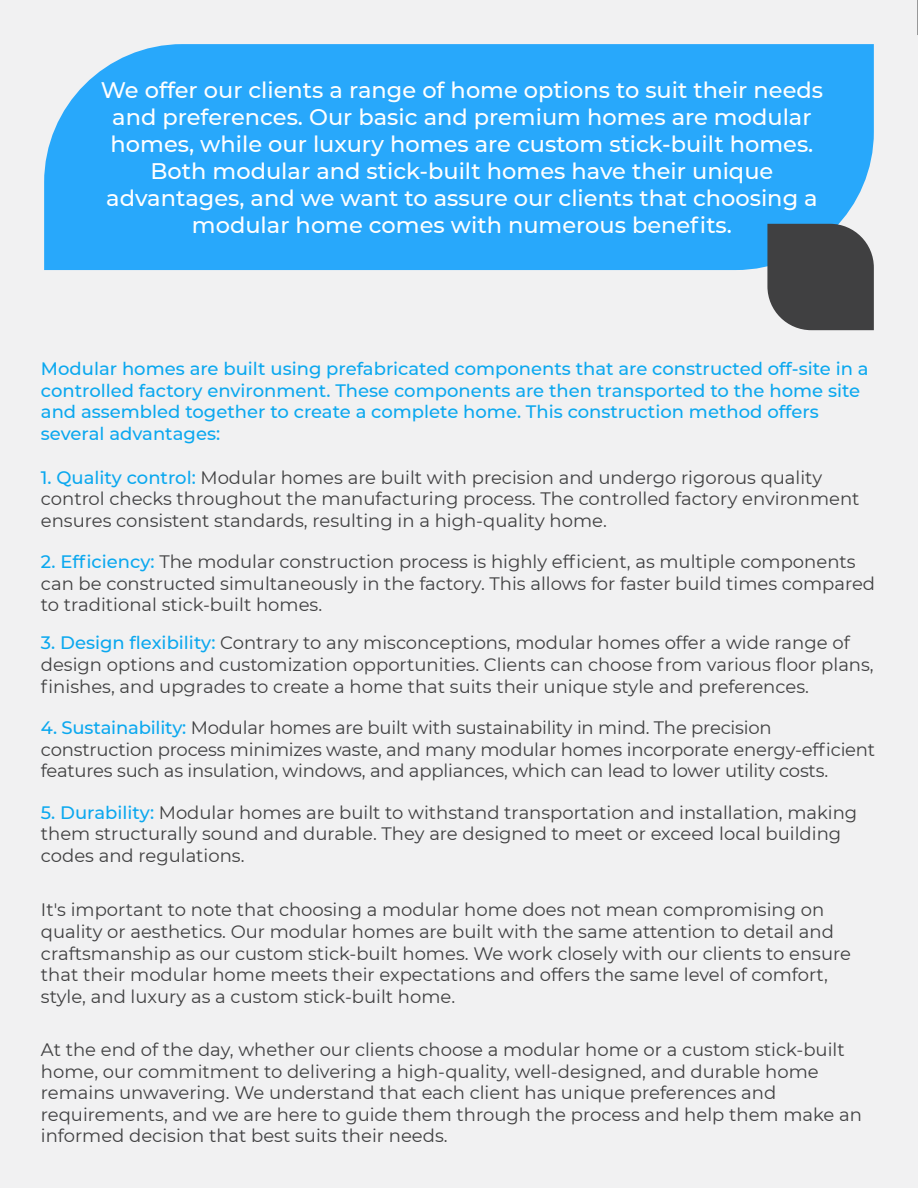
<style>
.page{position:relative;width:918px;height:1188px;background:#f1f1f2}
.page>*{position:absolute;margin:0;border:0;box-sizing:border-box;transform-origin:0 0}
.t1{font:500 22.5px/27px "Montserrat";color:#fff;text-align:center}
.t2{font:18px/21.6px "Montserrat";color:#404041}
.t3{font:500 18px/21.6px "Montserrat";color:#0ba8ef}
.s1{font-weight:500;color:#0ba8ef}
</style>
<div class="page">
<hr style="left:917px;top:0;width:1px;height:35px;background:#404041">
<div style="left:44px;top:44px;width:830px;height:226px;background:#28a8fb"></div>
<svg style="left:767px;top:224px;width:107px;height:106px;background:#4d4d4e"></svg>
<p class="t1" style="left:101px;top:76px;width:724px">We offer our clients a range of home options to suit their needs and preferences. Our basic and premium homes are modular homes, while our luxury homes are custom stick-built homes.<br>Both modular and stick-built homes have their unique advantages, and we want to assure our clients that choosing a modular home comes with numerous benefits.</p>
<p class="t3" style="left:41px;top:357px;width:829px">Modular homes are built using prefabricated components that are constructed off-site in a controlled factory environment. These components are then transported to the home site and assembled together to create a complete home. This construction method offers several advantages:</p>
<p class="t2" style="left:41px;top:466px;width:820px"><span class="s1">1. Quality control:</span> Modular homes are built with precision and undergo rigorous quality control checks throughout the manufacturing process. The controlled factory environment ensures consistent standards, resulting in a high-quality home.</p>
<p class="t2" style="left:41px;top:550px;width:836px"><span class="s1">2. Efficiency:</span> The modular construction process is highly efficient, as multiple components can be constructed simultaneously in the factory. This allows for faster build times compared to traditional stick-built homes.</p>
<p class="t2" style="left:41px;top:632px;width:834px"><span class="s1">3. Design flexibility:</span> Contrary to any misconceptions, modular homes offer a wide range of design options and customization opportunities. Clients can choose from various floor plans, finishes, and upgrades to create a home that suits their unique style and preferences.</p>
<p class="t2" style="left:41px;top:716px;width:836px"><span class="s1">4. Sustainability:</span> Modular homes are built with sustainability in mind. The precision construction process minimizes waste, and many modular homes incorporate energy-efficient features such as insulation, windows, and appliances, which can lead to lower utility costs.</p>
<p class="t2" style="left:41px;top:801px;width:818px"><span class="s1">5. Durability:</span> Modular homes are built to withstand transportation and installation, making them structurally sound and durable. They are designed to meet or exceed local building codes and regulations.</p>
<p class="t2" style="left:41px;top:899px;width:812px">It's important to note that choosing a modular home does not mean compromising on quality or aesthetics. Our modular homes are built with the same attention to detail and craftsmanship as our custom stick-built homes. We work closely with our clients to ensure that their modular home meets their expectations and offers the same level of comfort, style, and luxury as a custom stick-built home.</p>
<p class="t2" style="left:41px;top:1038px;width:823px">At the end of the day, whether our clients choose a modular home or a custom stick-built home, our commitment to delivering a high-quality, well-designed, and durable home remains unwavering. We understand that each client has unique preferences and requirements, and we are here to guide them through the process and help them make an informed decision that best suits their needs.</p>
</div>
